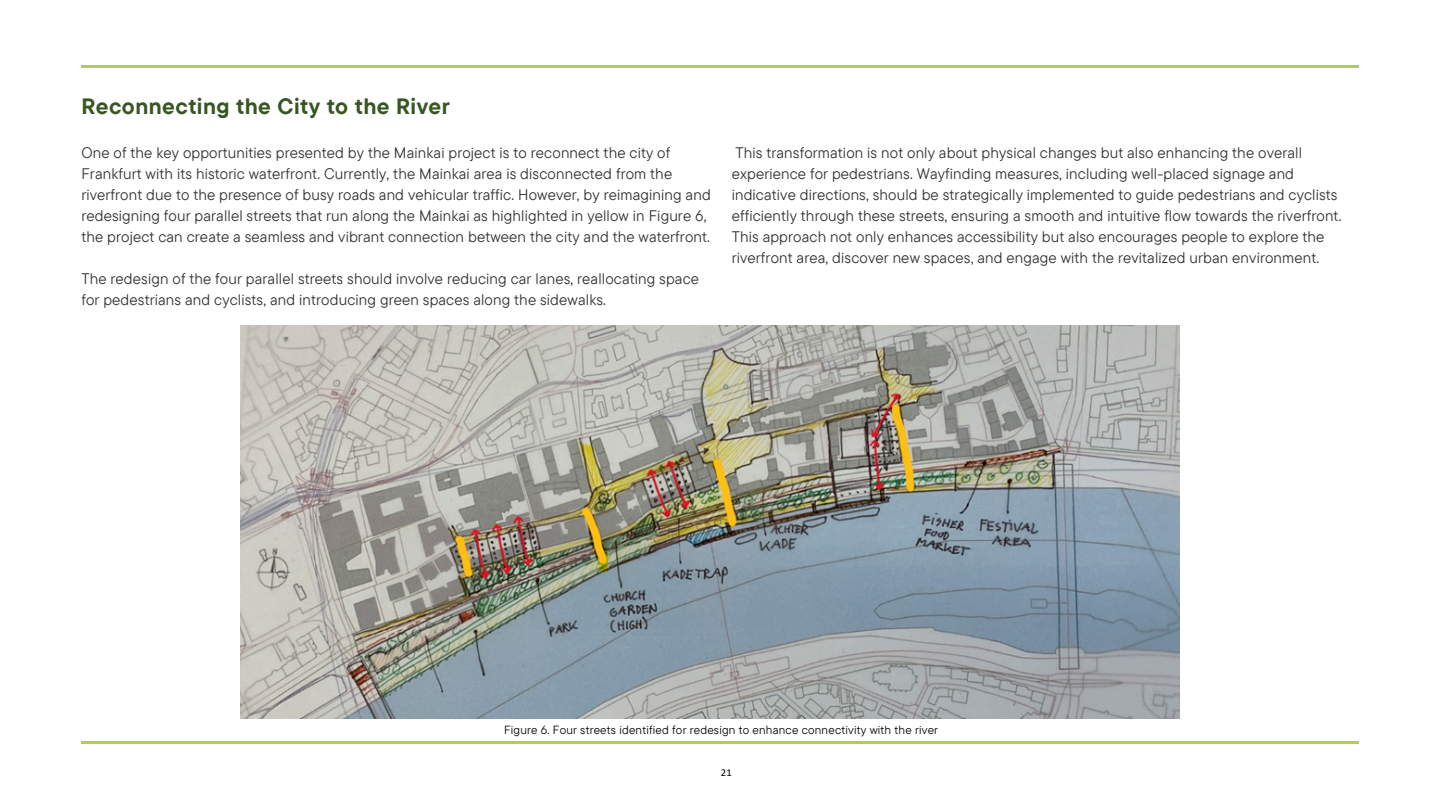
<style>
.page{position:relative;width:1440px;height:810px;background:#fff}
.page>*{position:absolute;margin:0;border:0;box-sizing:border-box;transform-origin:0 0}
.t1{font:700 22.2px "TT Commons Pro";letter-spacing:.02em;color:#385623}
.t2{font:15.3px/21px "TT Commons Pro";letter-spacing:.01em;color:#303030}
.t3{font:11.8px "TT Commons Pro";letter-spacing:.02em;color:#000}
.t4{font:10.6px "Calibri";color:#000}
</style>
<div class="page">
<hr style="left:81px;top:66px;width:1278px;height:2px;background:#aacf5a">
<hr style="left:81px;top:741px;width:1278px;height:2px;background:#aacf5a">
<img style="left:241px;top:325px;width:938px;height:393px">
<h2 class="t1" style="left:81px;top:92px;width:370px">Reconnecting the City to the River</h2>
<h2 class="t2" style="left:81px;top:141px;width:631px">One of the key opportunities presented by the Mainkai project is to reconnect the city of Frankfurt with its historic waterfront. Currently, the Mainkai area is disconnected from the riverfront due to the presence of busy roads and vehicular traffic. However, by reimagining and redesigning four parallel streets that run along the Mainkai as highlighted in yellow in Figure 6, the project can create a seamless and vibrant connection between the city and the waterfront.</h2>
<p class="t2" style="left:81px;top:267px;width:619px">The redesign of the four parallel streets should involve reducing car lanes, reallocating space for pedestrians and cyclists, and introducing green spaces along the sidewalks.</p>
<p class="t2" style="left:732px;top:141px;width:611px">This transformation is not only about physical changes but also enhancing the overall experience for pedestrians. Wayfinding measures, including well-placed signage and indicative directions, should be strategically implemented to guide pedestrians and cyclists efficiently through these streets, ensuring a smooth and intuitive flow towards the riverfront.<br>This approach not only enhances accessibility but also encourages people to explore the riverfront area, discover new spaces, and engage with the revitalized urban environment.</p>
<p class="t3" style="left:504px;top:722px;width:436px">Figure 6. Four streets identified for redesign to enhance connectivity with the river</p>
<h2 class="t4" style="left:721px;top:768px;width:12px">21</h2>
</div>
